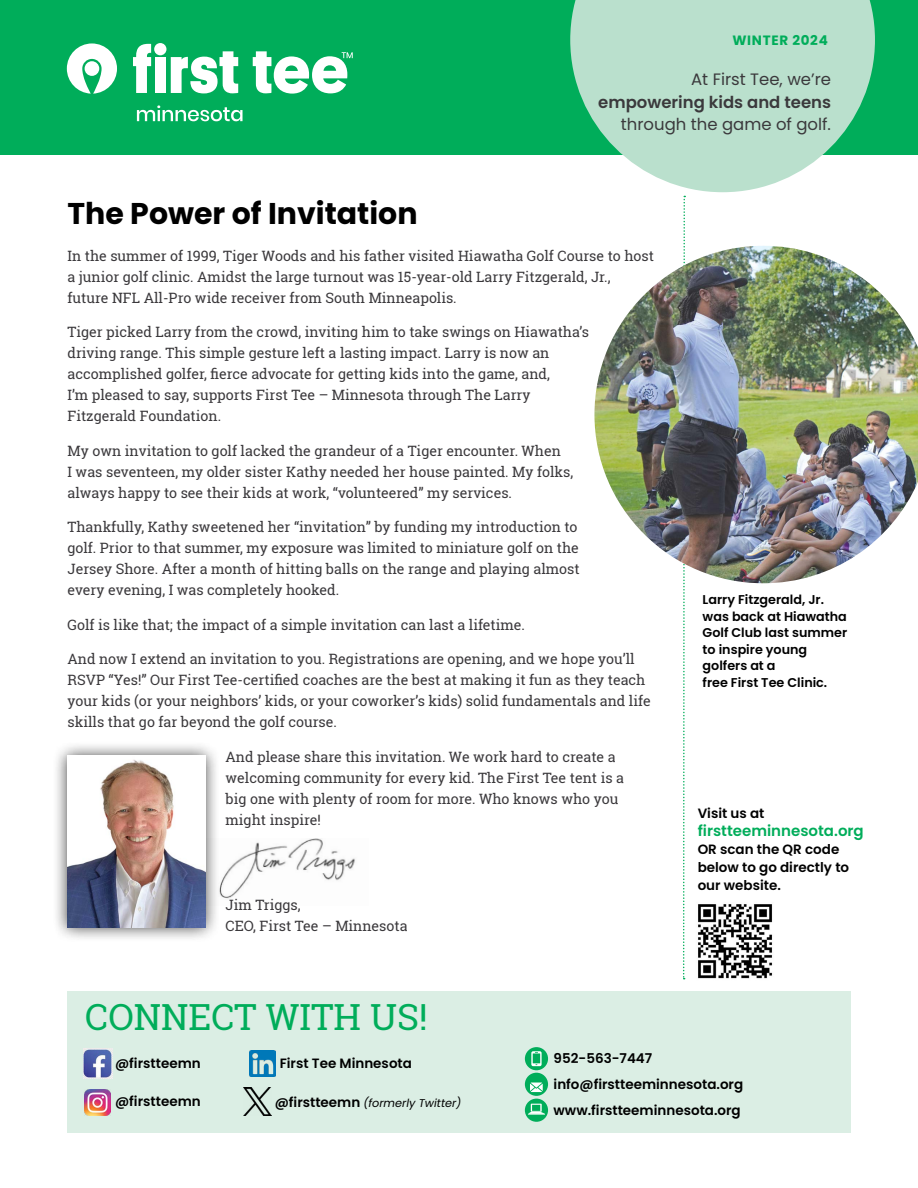
<style>
.page{position:relative;width:918px;height:1188px;background:#fff}
.page>*{position:absolute;margin:0;border:0;box-sizing:border-box;transform-origin:0 0}
.t1{font:36px "Roboto Slab";color:#00ad5a}
.t2{font:700 30px "Poppins";color:#000}
.t3{font:16.5px "Poppins";color:#3b393c}
.t4{font:600 16.5px "Poppins";color:#3b393c}
.t5{font:600 15px "Poppins";color:#00ad5a}
.t6{font:14.25px/21px "Roboto Slab";color:#3b393c}
.t7{font:600 13.5px/18px "Poppins";color:#000}
.t8{font:700 13.5px "Poppins";letter-spacing:.05em;color:#00ad5a}
.t9{font:600 12.75px/16.5px "Poppins";color:#000}
.t10{font:italic 11.25px "Poppins";color:#000}
.s1{font-weight:600;font-style:normal;font-size:13.5px}
</style>
<div class="page">
<div style="left:0;top:0;width:918px;height:155px;background:#00ad5a"></div>
<svg style="left:137px;top:105px;width:106px;height:16px"></svg>
<svg style="left:133px;top:44px;width:18px;height:49px"></svg>
<svg style="left:171px;top:51px;width:67px;height:42px"></svg>
<div style="left:155px;top:57px;width:11px;height:36px;background:#fff"></div>
<div style="left:154px;top:43px;width:12px;height:12px;background:#fff;border-radius:50%"></div>
<svg style="left:67px;top:43px;width:50px;height:51px"></svg>
<div style="left:85px;top:61px;width:14px;height:15px;background:#fff;border-radius:50%"></div>
<svg style="left:253px;top:51px;width:100px;height:43px"></svg>
<svg style="left:570px;top:0;width:305px;height:192px;fill:#bae0cd"></svg>
<svg style="left:683px;top:196px;width:3px;height:783px"></svg>
<img style="left:698px;top:904px;width:75px;height:75px">
<img style="left:220px;top:838px;width:135px;height:61px">
<div style="left:67px;top:991px;width:784px;height:142px;background:#dbeee4"></div>
<img style="left:83px;top:1048px;width:29px;height:30px">
<img style="left:85px;top:1090px;width:26px;height:25px">
<img style="left:249px;top:1051px;width:26px;height:26px">
<img style="left:244px;top:1088px;width:27px;height:28px">
<div style="left:525px;top:1047px;width:23px;height:23px;background:#00ad5a;border-radius:50%"></div>
<svg style="left:531px;top:1051px;width:11px;height:15px"></svg>
<div style="left:525px;top:1073px;width:23px;height:23px;background:#00ad5a;border-radius:50%"></div>
<svg style="left:530px;top:1083px;width:13px;height:9px"></svg>
<div style="left:525px;top:1099px;width:23px;height:23px;background:#00ad5a;border-radius:50%"></div>
<svg style="left:528px;top:1104px;width:17px;height:11px"></svg>
<img style="left:594px;top:246px;width:324px;height:337px">
<div style="left:52px;top:741px;width:168px;height:202px;background:#000;opacity:.75"></div>
<img style="left:68px;top:756px;width:137px;height:172px">
<p class="t8" style="left:732px;top:33px;width:97px">WINTER 2024</p>
<p class="t3" style="left:691px;top:70px;width:141px">At First Tee, we’re</p>
<p class="t4" style="left:598px;top:93px;width:234px">empowering kids and teens</p>
<p class="t3" style="left:621px;top:115px;width:212px">through the game of golf.</p>
<h2 class="t2" style="left:68px;top:196px;width:352px">The Power of Invitation</h2>
<p class="t6" style="left:68px;top:245px;width:588px">In the summer of 1999, Tiger Woods and his father visited Hiawatha Golf Course to host a junior golf clinic. Amidst the large turnout was 15-year-old Larry Fitzgerald, Jr., future NFL All-Pro wide receiver from South Minneapolis.</p>
<p class="t6" style="left:68px;top:321px;width:523px">Tiger picked Larry from the crowd, inviting him to take swings on Hiawatha’s driving range. This simple gesture left a lasting impact. Larry is now an accomplished golfer, fierce advocate for getting kids into the game, and,<br>I’m pleased to say, supports First Tee – Minnesota through The Larry Fitzgerald Foundation.</p>
<p class="t6" style="left:68px;top:440px;width:507px">My own invitation to golf lacked the grandeur of a Tiger encounter. When<br>I was seventeen, my older sister Kathy needed her house painted. My folks, always happy to see their kids at work, “volunteered” my services.</p>
<p class="t6" style="left:68px;top:516px;width:514px">Thankfully, Kathy sweetened her “invitation” by funding my introduction to golf. Prior to that summer, my exposure was limited to miniature golf on the Jersey Shore. After a month of hitting balls on the range and playing almost every evening, I was completely hooked.</p>
<p class="t6" style="left:68px;top:614px;width:459px">Golf is like that; the impact of a simple invitation can last a lifetime.</p>
<p class="t6" style="left:68px;top:648px;width:585px">And now I extend an invitation to you. Registrations are opening, and we hope you’ll RSVP “Yes!” Our First Tee-certified coaches are the best at making it fun as they teach your kids (or your neighbors’ kids, or your coworker’s kids) solid fundamentals and life skills that go far beyond the golf course.</p>
<p class="t6" style="left:226px;top:746px;width:400px">And please share this invitation. We work hard to create a welcoming community for every kid. The First Tee tent is a big one with plenty of room for more. Who knows who you might inspire!</p>
<p class="t6" style="left:226px;top:894px;width:184px">Jim Triggs,<br>CEO, First Tee – Minnesota</p>
<p class="t9" style="left:703px;top:592px;width:146px">Larry Fitzgerald, Jr. was back at Hiawatha<br>Golf Club last summer to inspire young golfers at a<br>free First Tee Clinic.</p>
<p class="t7" style="left:698px;top:804px;width:68px">Visit us at</p>
<p class="t5" style="left:698px;top:822px;width:168px">firstteeminnesota.org</p>
<p class="t7" style="left:698px;top:840px;width:153px">OR scan the QR code below to go directly to our website.</p>
<h1 class="t1" style="left:85px;top:992px;width:344px">CONNECT WITH US!</h1>
<p class="t7" style="left:115px;top:1054px;width:87px">@firstteemn</p>
<p class="t7" style="left:115px;top:1093px;width:87px">@firstteemn</p>
<p class="t7" style="left:280px;top:1054px;width:134px">First Tee Minnesota</p>
<p class="t10" style="left:275px;top:1097px;width:188px"><span class="s1">@firstteemn</span> (formerly Twitter)</p>
<p class="t7" style="left:554px;top:1045px;width:191px;line-height:26.2px">952-563-7447 info@firstteeminnesota.org www.firstteeminnesota.org</p>
</div>
